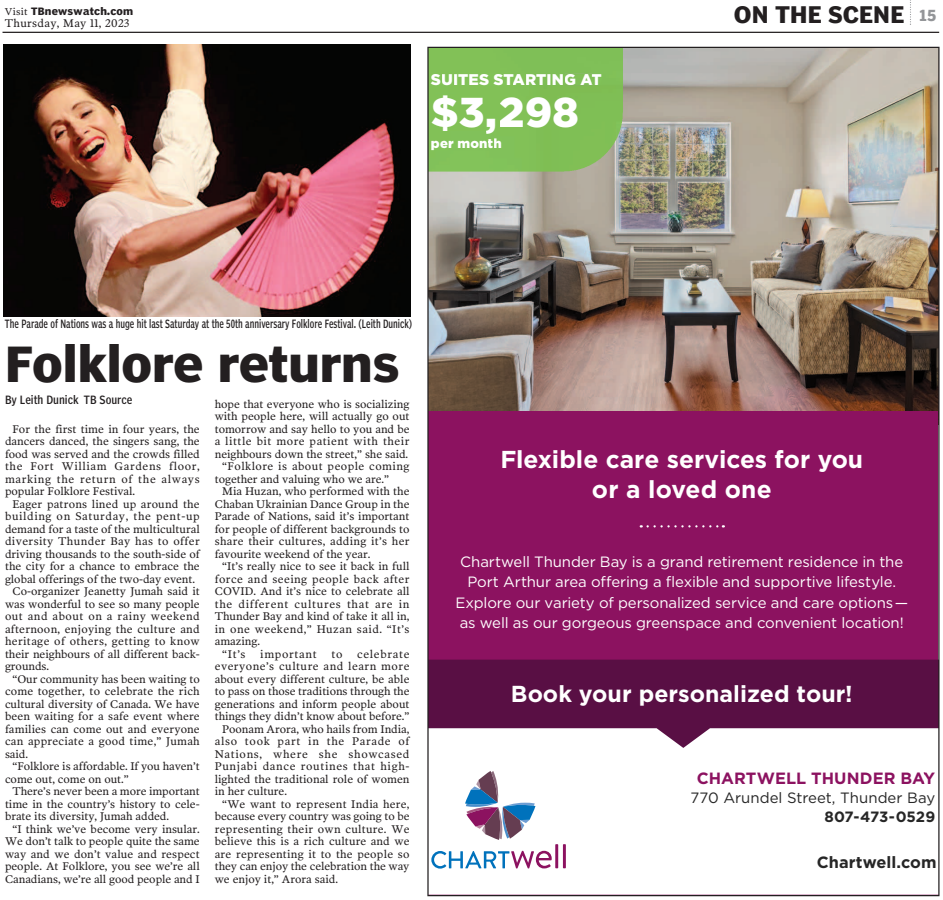
<style>
.page{position:relative;width:943px;height:900px;background:#fff}
.page>*{position:absolute;margin:0;border:0;box-sizing:border-box;transform-origin:0 0}
.t1{font:700 47.5px "Poynter Agate";color:#231f20}
.t2{font:900 41.75px "Gotham HTF";color:#fff}
.t3{font:700 24.5px "Gotham HTF";color:#fff}
.t4{font:700 23.12px "Gotham HTF";color:#fff}
.t5{font:700 22.5px "Poynter Agate";letter-spacing:.01em;color:#231f20}
.t6{font:700 16.25px "Gotham HTF";color:#8c1260}
.t7{font:700 16.25px "Gotham HTF";letter-spacing:.005em;color:#262626}
.t8{font:900 15.5px "Gotham HTF";letter-spacing:.005em;color:#fff}
.t9{font:15px "Gotham HTF";letter-spacing:-.01em;color:#fff}
.t10{font:15px/19px "Gotham HTF";color:#262626;text-align:right}
.t11{font:700 15px "Poynter Agate";color:#939598}
.t12{font:900 13.12px "Gotham HTF";letter-spacing:.015em;color:#fff}
.t13{font:11.25px/12.5px "Poynter Oldstyle Text";color:#231f20;text-align:justify}
.t14{font:11.25px "Poynter Agate Comp One";color:#231f20;scale:.8 1}
.t15{font:11.25px/12.5px "Poynter Oldstyle Text";letter-spacing:.04em;color:#231f20}
.t16{font:11.25px "Poynter Agate Comp One";color:#231f20}
.t17{font:11.25px "Poynter Oldstyle Text";letter-spacing:.03em;color:#231f20}
.t18{font:11.25px "Poynter Oldstyle Text";letter-spacing:.06em;color:#231f20}
.t19{font:700 10px "Poynter Agate";letter-spacing:.03em;color:#231f20}
.s1{font-family:"Poynter Oldstyle Text";font-weight:400}
.s2{font-weight:700}
</style>
<div class="page">
<svg style="left:910px;top:0;width:1px;height:25px"></svg>
<hr style="left:3px;top:32px;width:936px;height:1px;background:#231f20">
<img style="left:429px;top:49px;width:508px;height:820px">
<img style="left:429px;top:147px;width:182px;height:25px">
<svg style="left:488px;top:139px;width:13px;height:9px"></svg>
<img style="left:471px;top:141px;width:16px;height:7px">
<img style="left:454px;top:141px;width:15px;height:7px">
<svg style="left:449px;top:141px;width:5px;height:7px"></svg>
<img style="left:431px;top:141px;width:16px;height:9px">
<img style="left:553px;top:97px;width:25px;height:30px">
<img style="left:526px;top:97px;width:24px;height:30px">
<img style="left:500px;top:97px;width:23px;height:30px">
<img style="left:486px;top:118px;width:9px;height:15px">
<div style="left:432px;top:95px;width:51px;height:36px;background:#82c157"></div>
<svg style="left:592px;top:74px;width:9px;height:11px"></svg>
<img style="left:479px;top:74px;width:24px;height:11px">
<svg style="left:431px;top:74px;width:47px;height:11px"></svg>
<svg style="left:504px;top:74px;width:59px;height:11px"></svg>
<img style="left:565px;top:74px;width:27px;height:11px">
<img style="left:4px;top:44px;width:407px;height:272px">
<p class="t19" style="left:5px;top:5px;width:130px"><span class="s1">Visit</span> TBnewswatch.com</p>
<p class="t17" style="left:5px;top:16px;width:126px">Thursday, May 11, 2023</p>
<p class="t8" style="left:431px;top:74px;width:172px">SUITES STARTING AT</p>
<p class="t2" style="left:431px;top:97px;width:149px">$3,298</p>
<p class="t12" style="left:431px;top:139px;width:72px">per month</p>
<p class="t5" style="left:734px;top:1px;width:172px">ON THE SCENE</p>
<p class="t11" style="left:919px;top:7px;width:19px">15</p>
<p class="t14" style="left:5px;top:319px;width:510px">The Parade of Nations was a huge hit last Saturday at the 50th anniversary Folklore Festival. (Leith Dunick)</p>
<p class="t1" style="left:5px;top:335px;width:396px">Folklore returns</p>
<p class="t16" style="left:5px;top:395px;width:129px">By Leith Dunick TB Source</p>
<p class="t13" style="left:5px;top:422px;width:196px;text-indent:7px">For the first time in four years, the dancers danced, the singers sang, the food was served and the crowds filled the Fort William Gardens floor, marking the return of the always popular Folklore Festival.</p>
<p class="t13" style="left:5px;top:497px;width:196px;text-indent:7px">Eager patrons lined up around the building on Saturday, the pent-up demand for a taste of the multicultural diversity Thunder Bay has to offer driving thousands to the south-side of the city for a chance to embrace the global offerings of the two-day event.</p>
<p class="t13" style="left:5px;top:585px;width:196px;text-indent:7px">Co-organizer Jeanetty Jumah said it was wonderful to see so many people out and about on a rainy weekend afternoon, enjoying the culture and heritage of others, getting to know their neighbours of all different back&shy;grounds.</p>
<p class="t13" style="left:5px;top:672px;width:196px;text-indent:7px">“Our community has been waiting to come together, to celebrate the rich cultural diversity of Canada. We have been waiting for a safe event where families can come out and everyone can appreciate a good time,” Jumah said.</p>
<p class="t13" style="left:5px;top:760px;width:196px;text-indent:7px">“Folklore is affordable. If you haven’t come out, come on out.”</p>
<p class="t13" style="left:5px;top:785px;width:196px;text-indent:7px">There’s never been a more important time in the country’s history to cele&shy;brate its diversity, Jumah added.</p>
<p class="t13" style="left:5px;top:822px;width:196px;text-indent:7px">“I think we’ve become very insular.<br>We don’t talk to people quite the same way and we don’t value and respect people. At Folklore, you see we’re all Canadians, we’re all good people and I</p>
<p class="t13" style="left:215px;top:397px;width:196px">hope that everyone who is socializing with people here, will actually go out tomorrow and say hello to you and be a little bit more patient with their neighbours down the street,” she said.</p>
<p class="t15" style="left:215px;top:460px;width:196px;text-indent:7px">“Folklore is about people coming together and valuing who we are.”</p>
<p class="t13" style="left:215px;top:485px;width:196px;text-indent:7px">Mia Huzan, who performed with the Chaban Ukrainian Dance Group in the Parade of Nations, said it’s important for people of different backgrounds to share their cultures, adding it’s her favourite weekend of the year.</p>
<p class="t13" style="left:215px;top:560px;width:196px;text-indent:7px">“It’s really nice to see it back in full force and seeing people back after COVID. And it’s nice to celebrate all the different cultures that are in Thunder Bay and kind of take it all in, in one weekend,” Huzan said. “It’s amazing.</p>
<p class="t13" style="left:222px;top:647px;width:25px">“It’s</p>
<p class="t18" style="left:260px;top:647px;width:58px">important</p>
<p class="t13" style="left:331px;top:647px;width:13px">to</p>
<p class="t13" style="left:215px;top:647px;width:196px;text-indent:142px">celebrate everyone’s culture and learn more about every different culture, be able to pass on those traditions through the generations and inform people about things they didn’t know about before.”</p>
<p class="t13" style="left:215px;top:722px;width:196px;text-indent:7px">Poonam Arora, who hails from India, also took part in the Parade of Nations, where she showcased Punjabi dance routines that high&shy;lighted the traditional role of women in her culture.</p>
<p class="t13" style="left:215px;top:797px;width:196px;text-indent:7px">“We want to represent India here, because every country was going to be representing their own culture. We believe this is a rich culture and we are representing it to the people so they can enjoy the celebration the way we enjoy it,” Arora said.</p>
<p class="t3" style="left:500px;top:445px;width:364px">Flexible care services for you</p>
<p class="t3" style="left:592px;top:475px;width:181px">or a loved one</p>
<p class="t9" style="left:460px;top:556px;width:444px">Chartwell Thunder Bay is a grand retirement residence in the</p>
<p class="t9" style="left:467px;top:576px;width:430px">Port Arthur area offering a flexible and supportive lifestyle.</p>
<p class="t9" style="left:455px;top:596px;width:454px">Explore our variety of personalized service and care options—</p>
<p class="t9" style="left:460px;top:617px;width:446px">as well as our gorgeous greenspace and convenient location!</p>
<p class="t4" style="left:511px;top:680px;width:343px">Book your personalized tour!</p>
<p class="t6" style="left:697px;top:769px;width:240px">CHARTWELL THUNDER BAY</p>
<p class="t10" style="left:690px;top:789px;width:246px">770 Arundel Street, Thunder Bay<br><span class="s2">807-473-0529</span></p>
<p class="t7" style="left:817px;top:853px;width:121px">Chartwell.com</p>
</div>
